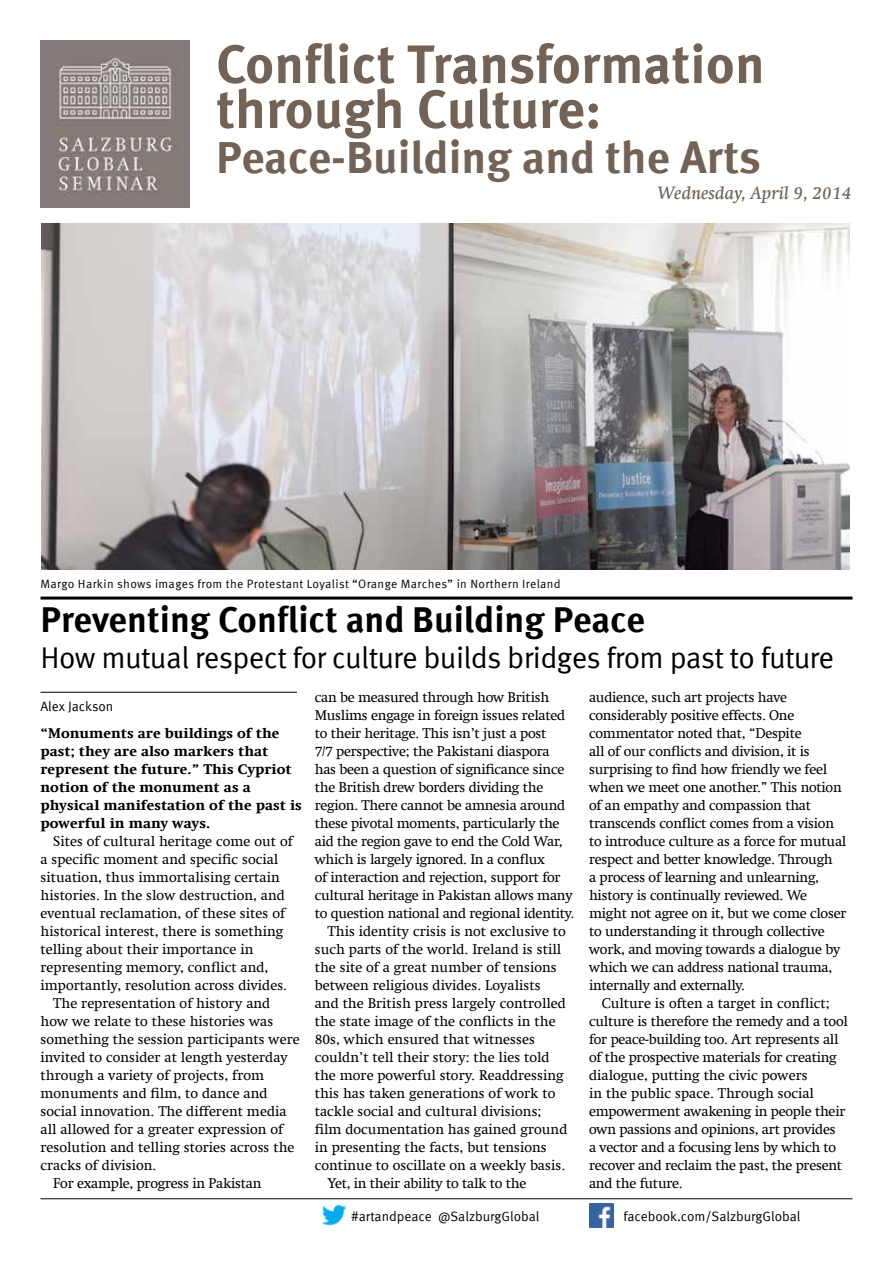
<style>
.page{position:relative;width:893px;height:1263px;background:#fff}
.page>*{position:absolute;margin:0;border:0;box-sizing:border-box;transform-origin:0 0}
.t1{font:700 54px/45px "Meta Offc";color:#736357}
.t2{font:700 45px "Meta Offc";color:#736357}
.t3{font:700 36px "Meta Offc";color:#000}
.t4{font:30px "Meta Offc Norm";letter-spacing:-.025em;color:#000}
.t5{font:italic 500 18px "Swift Com";color:#736357}
.t6{font:14.25px/18px "Swift Com";letter-spacing:-.02em;color:#000}
.t7{font:14.25px "Swift Com";color:#000}
.t8{font:800 14.25px/18px "Swift Com";color:#000}
.t9{font:13.5px "Meta Offc Norm";color:#000}
.t10{font:12px "Meta Offc Norm";letter-spacing:.03em;color:#000}
</style>
<div class="page">
<img style="left:40px;top:41px;width:149px;height:167px">
<img style="left:42px;top:223px;width:808px;height:347px">
<hr style="left:40px;top:596px;width:812px;height:3px;background:#000">
<img style="left:322px;top:1204px;width:25px;height:22px">
<img style="left:589px;top:1203px;width:24px;height:24px">
<hr style="left:40px;top:1198px;width:812px;height:1px;background:#000">
<hr style="left:40px;top:692px;width:257px;height:1px;background:#000">
<h1 class="t1" style="left:216px;top:43px;width:550px">Conflict Transformation through Culture:</h1>
<h2 class="t2" style="left:216px;top:131px;width:546px">Peace-Building and the Arts</h2>
<p class="t5" style="left:657px;top:182px;width:196px">Wednesday, April 9, 2014</p>
<p class="t10" style="left:40px;top:577px;width:522px">Margo Harkin shows images from the Protestant Loyalist “Orange Marches” in Northern Ireland</p>
<h3 class="t3" style="left:40px;top:598px;width:606px">Preventing Conflict and Building Peace</h3>
<h3 class="t4" style="left:40px;top:641px;width:795px">How mutual respect for culture builds bridges from past to future</h3>
<p class="t9" style="left:40px;top:699px;width:74px">Alex Jackson</p>
<p class="t8" style="left:40px;top:724px;width:263px">“Monuments are buildings of the past; they are also markers that represent the future.” This Cypriot notion of the monument as a physical manifestation of the past is powerful in many ways.</p>
<p class="t7" style="left:53px;top:833px;width:241px">Sites of cultural heritage come out of</p>
<p class="t7" style="left:40px;top:851px;width:239px">a specific moment and specific social</p>
<p class="t7" style="left:40px;top:869px;width:241px">situation, thus immortalising certain</p>
<p class="t7" style="left:40px;top:887px;width:246px">histories. In the slow destruction, and</p>
<p class="t7" style="left:40px;top:905px;width:246px">eventual reclamation, of these sites of</p>
<p class="t7" style="left:40px;top:923px;width:244px">historical interest, there is something</p>
<p class="t7" style="left:40px;top:941px;width:214px">telling about their importance in</p>
<p class="t7" style="left:40px;top:959px;width:229px">representing memory, conflict and,</p>
<p class="t7" style="left:40px;top:977px;width:248px">importantly, resolution across divides.</p>
<p class="t7" style="left:53px;top:995px;width:219px">The representation of history and</p>
<p class="t7" style="left:40px;top:1013px;width:234px">how we relate to these histories was</p>
<p class="t7" style="left:40px;top:1031px;width:261px">something the session participants were</p>
<p class="t7" style="left:40px;top:1049px;width:249px">invited to consider at length yesterday</p>
<p class="t7" style="left:40px;top:1067px;width:225px">through a variety of projects, from</p>
<p class="t7" style="left:40px;top:1085px;width:229px">monuments and film, to dance and</p>
<p class="t7" style="left:40px;top:1103px;width:248px">social innovation. The different media</p>
<p class="t7" style="left:40px;top:1121px;width:244px">all allowed for a greater expression of</p>
<p class="t7" style="left:40px;top:1139px;width:256px">resolution and telling stories across the</p>
<p class="t7" style="left:40px;top:1157px;width:117px">cracks of division.</p>
<p class="t6" style="left:53px;top:1174px;width:210px">For example, progress in Pakistan</p>
<p class="t6" style="left:315px;top:688px;width:236px">can be measured through how British</p>
<p class="t6" style="left:315px;top:706px;width:252px">Muslims engage in foreign issues related</p>
<p class="t6" style="left:315px;top:724px;width:233px">to their heritage. This isn’t just a post</p>
<p class="t6" style="left:315px;top:742px;width:237px">7/7 perspective; the Pakistani diaspora</p>
<p class="t6" style="left:315px;top:760px;width:251px">has been a question of significance since</p>
<p class="t6" style="left:315px;top:778px;width:230px">the British drew borders dividing the</p>
<p class="t6" style="left:315px;top:796px;width:252px">region. There cannot be amnesia around</p>
<p class="t6" style="left:315px;top:814px;width:246px">these pivotal moments, particularly the</p>
<p class="t6" style="left:315px;top:832px;width:249px">aid the region gave to end the Cold War,</p>
<p class="t6" style="left:315px;top:850px;width:232px">which is largely ignored. In a conflux</p>
<p class="t6" style="left:315px;top:868px;width:247px">of interaction and rejection, support for</p>
<p class="t6" style="left:315px;top:886px;width:259px">cultural heritage in Pakistan allows many</p>
<p class="t6" style="left:315px;top:904px;width:261px">to question national and regional identity.</p>
<p class="t7" style="left:328px;top:923px;width:240px">This identity crisis is not exclusive to</p>
<p class="t7" style="left:315px;top:941px;width:248px">such parts of the world. Ireland is still</p>
<p class="t7" style="left:315px;top:959px;width:243px">the site of a great number of tensions</p>
<p class="t7" style="left:315px;top:977px;width:227px">between religious divides. Loyalists</p>
<p class="t7" style="left:315px;top:995px;width:253px">and the British press largely controlled</p>
<p class="t7" style="left:315px;top:1013px;width:242px">the state image of the conflicts in the</p>
<p class="t7" style="left:315px;top:1031px;width:222px">80s, which ensured that witnesses</p>
<p class="t7" style="left:315px;top:1049px;width:236px">couldn’t tell their story: the lies told</p>
<p class="t7" style="left:315px;top:1067px;width:250px">the more powerful story. Readdressing</p>
<p class="t7" style="left:315px;top:1085px;width:242px">this has taken generations of work to</p>
<p class="t7" style="left:315px;top:1103px;width:228px">tackle social and cultural divisions;</p>
<p class="t7" style="left:315px;top:1121px;width:254px">film documentation has gained ground</p>
<p class="t7" style="left:315px;top:1139px;width:234px">in presenting the facts, but tensions</p>
<p class="t7" style="left:315px;top:1157px;width:252px">continue to oscillate on a weekly basis.</p>
<p class="t6" style="left:328px;top:1174px;width:200px">Yet, in their ability to talk to the</p>
<p class="t6" style="left:589px;top:688px;width:259px">audience, such art projects have considerably positive effects. One commentator noted that, “Despite<br>all of our conflicts and division, it is surprising to find how friendly we feel when we meet one another.” This notion of an empathy and compassion that transcends conflict comes from a vision to introduce culture as a force for mutual respect and better knowledge. Through<br>a process of learning and unlearning, history is continually reviewed. We might not agree on it, but we come closer to understanding it through collective work, and moving towards a dialogue by which we can address national trauma, internally and externally.</p>
<p class="t6" style="left:589px;top:994px;width:260px;text-indent:13px">Culture is often a target in conflict; culture is therefore the remedy and a tool for peace-building too. Art represents all of the prospective materials for creating dialogue, putting the civic powers<br>in the public space. Through social empowerment awakening in people their own passions and opinions, art provides<br>a vector and a focusing lens by which to recover and reclaim the past, the present and the future.</p>
<p class="t9" style="left:351px;top:1208px;width:190px">#artandpeace @SalzburgGlobal</p>
<p class="t9" style="left:623px;top:1208px;width:179px">facebook.com/SalzburgGlobal</p>
</div>
